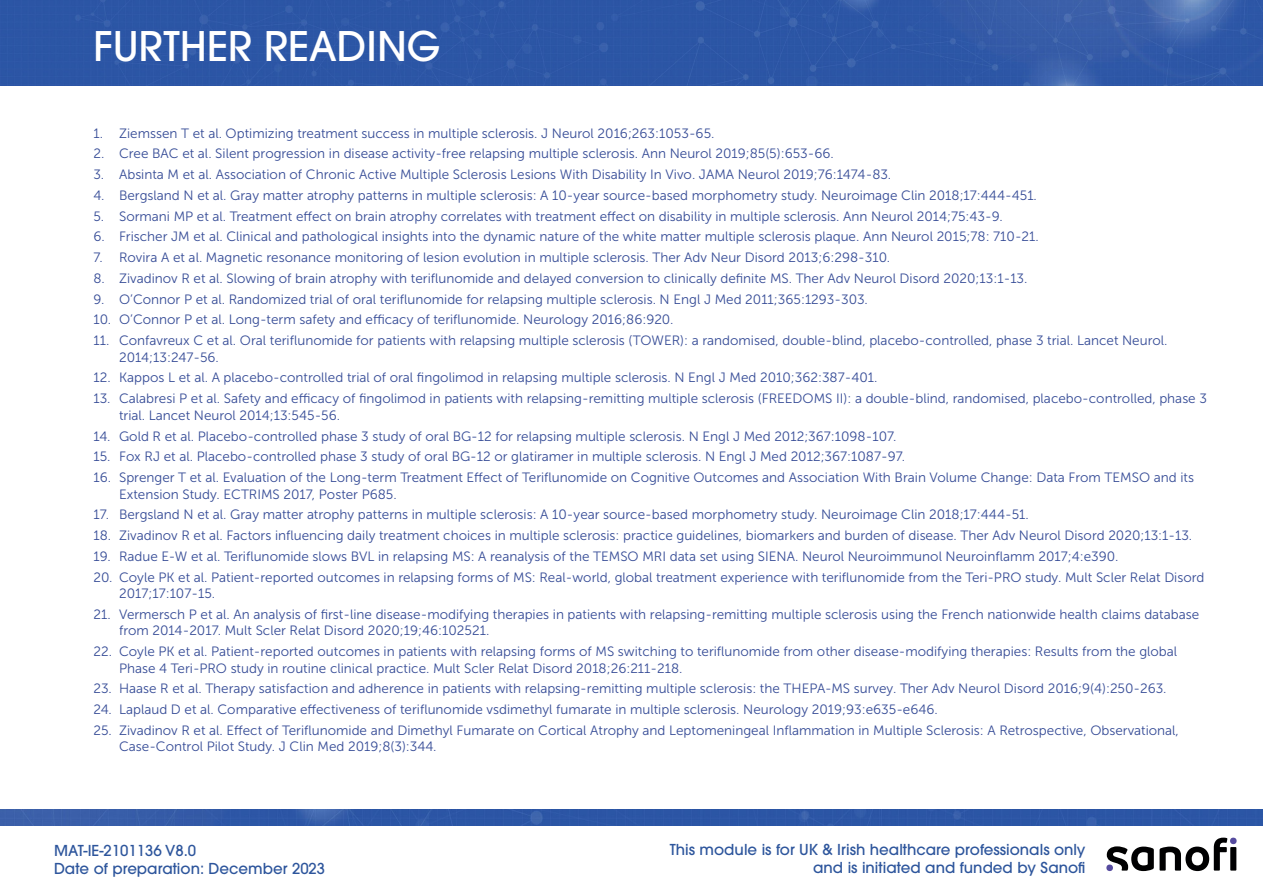
<style>
.page{position:relative;width:1263px;height:893px;background:#fff}
.page>*{position:absolute;margin:0;border:0;box-sizing:border-box;transform-origin:0 0}
.t1{font:500 40.5px "ITC Avant Garde Pro";color:#fff}
.t2{font:500 15px/18px "ITC Avant Garde Pro";color:#2d559c}
.t3{font:13.5px/16.5px "Museo Sans 300";color:#354b96}
</style>
<div class="page">
<img style="left:0;top:0;width:1263px;height:85px">
<img style="left:0;top:809px;width:1263px;height:16px">
<svg style="left:1107px;top:838px;width:129px;height:33px"></svg>
<p class="t1" style="left:93px;top:20px;width:349px">FURTHER READING</p>
<p class="t3" style="left:94px;top:125px;width:622px">1. Ziemssen T et al. Optimizing treatment success in multiple sclerosis. J Neurol 2016;263:1053-65.</p>
<p class="t3" style="left:94px;top:146px;width:742px">2. Cree BAC et al. Silent progression in disease activity-free relapsing multiple sclerosis. Ann Neurol 2019;85(5):653-66.</p>
<p class="t3" style="left:94px;top:166px;width:799px">3. Absinta M et al. Association of Chronic Active Multiple Sclerosis Lesions With Disability In Vivo. JAMA Neurol 2019;76:1474-83.</p>
<p class="t3" style="left:94px;top:187px;width:945px">4. Bergsland N et al. Gray matter atrophy patterns in multiple sclerosis: A 10-year source-based morphometry study. Neuroimage Clin 2018;17:444-451.</p>
<p class="t3" style="left:94px;top:208px;width:911px">5. Sormani MP et al. Treatment effect on brain atrophy correlates with treatment effect on disability in multiple sclerosis. Ann Neurol 2014;75:43-9.</p>
<p class="t3" style="left:94px;top:229px;width:947px">6. Frischer JM et al. Clinical and pathological insights into the dynamic nature of the white matter multiple sclerosis plaque. Ann Neurol 2015;78: 710-21.</p>
<p class="t3" style="left:94px;top:249px;width:798px">7. Rovira A et al. Magnetic resonance monitoring of lesion evolution in multiple sclerosis. Ther Adv Neur Disord 2013;6:298-310.</p>
<p class="t3" style="left:94px;top:270px;width:935px">8. Zivadinov R et al. Slowing of brain atrophy with teriflunomide and delayed conversion to clinically definite MS. Ther Adv Neurol Disord 2020;13:1-13.</p>
<p class="t3" style="left:94px;top:291px;width:776px">9. O’Connor P et al. Randomized trial of oral teriflunomide for relapsing multiple sclerosis. N Engl J Med 2011;365:1293-303.</p>
<p class="t3" style="left:94px;top:312px;width:581px">10. O’Connor P et al. Long-term safety and efficacy of teriflunomide. Neurology 2016;86:920.</p>
<p class="t3" style="left:119px;top:332px;width:1050px;text-indent:-26px">11. Confavreux C et al. Oral teriflunomide for patients with relapsing multiple sclerosis (TOWER): a randomised, double-blind, placebo-controlled, phase 3 trial. Lancet Neurol.<br>2014;13:247-56.</p>
<p class="t3" style="left:94px;top:370px;width:785px">12. Kappos L et al. A placebo-controlled trial of oral fingolimod in relapsing multiple sclerosis. N Engl J Med 2010;362:387-401.</p>
<p class="t3" style="left:119px;top:390px;width:1089px;text-indent:-26px">13. Calabresi P et al. Safety and efficacy of fingolimod in patients with relapsing-remitting multiple sclerosis (FREEDOMS II): a double-blind, randomised, placebo-controlled, phase 3 trial. Lancet Neurol 2014;13:545-56.</p>
<p class="t3" style="left:94px;top:428px;width:804px">14. Gold R et al. Placebo-controlled phase 3 study of oral BG-12 for relapsing multiple sclerosis. N Engl J Med 2012;367:1098-107.</p>
<p class="t3" style="left:94px;top:448px;width:813px">15. Fox RJ et al. Placebo-controlled phase 3 study of oral BG-12 or glatiramer in multiple sclerosis. N Engl J Med 2012;367:1087-97.</p>
<p class="t3" style="left:119px;top:469px;width:1076px;text-indent:-26px">16. Sprenger T et al. Evaluation of the Long-term Treatment Effect of Teriflunomide on Cognitive Outcomes and Association With Brain Volume Change: Data From TEMSO and its<br>Extension Study. ECTRIMS 2017, Poster P685.</p>
<p class="t3" style="left:94px;top:506px;width:937px">17. Bergsland N et al. Gray matter atrophy patterns in multiple sclerosis: A 10-year source-based morphometry study. Neuroimage Clin 2018;17:444-51.</p>
<p class="t3" style="left:94px;top:527px;width:1100px">18. Zivadinov R et al. Factors influencing daily treatment choices in multiple sclerosis: practice guidelines, biomarkers and burden of disease. Ther Adv Neurol Disord 2020;13:1-13.</p>
<p class="t3" style="left:94px;top:548px;width:1026px">19. Radue E-W et al. Teriflunomide slows BVL in relapsing MS: A reanalysis of the TEMSO MRI data set using SIENA. Neurol Neuroimmunol Neuroinflamm 2017;4:e390.</p>
<p class="t3" style="left:119px;top:569px;width:1087px;text-indent:-26px">20. Coyle PK et al. Patient-reported outcomes in relapsing forms of MS: Real-world, global treatment experience with teriflunomide from the Teri-PRO study. Mult Scler Relat Disord<br>2017;17:107-15.</p>
<p class="t3" style="left:119px;top:606px;width:1082px;text-indent:-26px">21. Vermersch P et al. An analysis of first-line disease-modifying therapies in patients with relapsing-remitting multiple sclerosis using the French nationwide health claims database from 2014-2017. Mult Scler Relat Disord 2020;19;46:102521.</p>
<p class="t3" style="left:119px;top:643px;width:1060px;text-indent:-26px">22. Coyle PK et al. Patient-reported outcomes in patients with relapsing forms of MS switching to teriflunomide from other disease-modifying therapies: Results from the global<br>Phase 4 Teri-PRO study in routine clinical practice. Mult Scler Relat Disord 2018;26:211-218.</p>
<p class="t3" style="left:94px;top:680px;width:1074px">23. Haase R et al. Therapy satisfaction and adherence in patients with relapsing-remitting multiple sclerosis: the THEPA-MS survey. Ther Adv Neurol Disord 2016;9(4):250-263.</p>
<p class="t3" style="left:94px;top:701px;width:846px">24. Laplaud D et al. Comparative effectiveness of teriflunomide vsdimethyl fumarate in multiple sclerosis. Neurology 2019;93:e635-e646.</p>
<p class="t3" style="left:119px;top:722px;width:1061px;text-indent:-26px">25. Zivadinov R et al. Effect of Teriflunomide and Dimethyl Fumarate on Cortical Atrophy and Leptomeningeal Inflammation in Multiple Sclerosis: A Retrospective, Observational,<br>Case-Control Pilot Study. J Clin Med 2019;8(3):344.</p>
<p class="t2" style="left:54px;top:841px;width:273px">MAT-IE-2101136 V8.0<br>Date of preparation: December 2023</p>
<p class="t2" style="left:670px;top:840px;width:417px">This module is for UK &amp; Irish healthcare professionals only</p>
<p class="t2" style="left:813px;top:858px;width:274px">and is initiated and funded by Sanofi</p>
</div>
